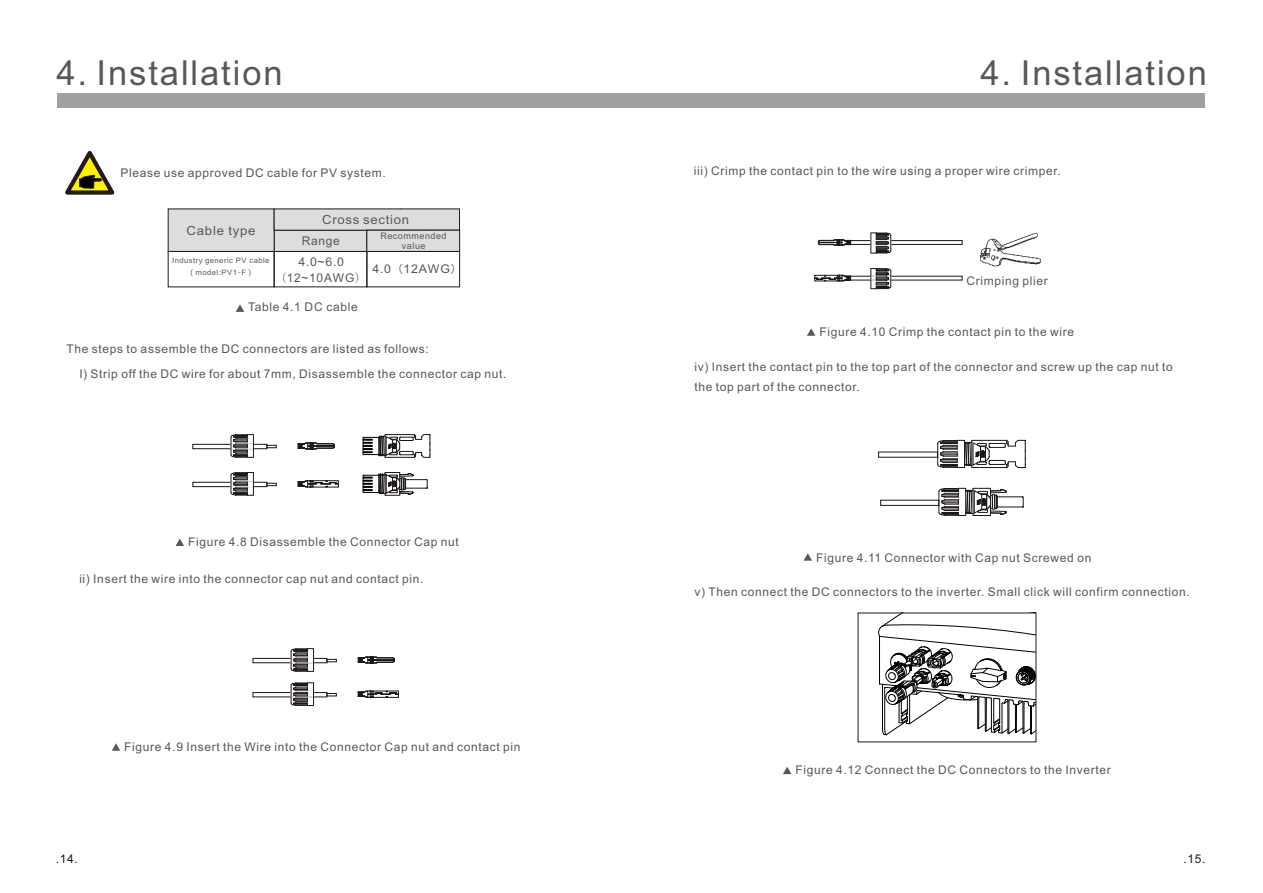
<style>
.page{position:relative;width:1263px;height:893px;background:#fff}
.page>*{position:absolute;margin:0;border:0;box-sizing:border-box;transform-origin:0 0}
.t1{font:34.5px "Arial";letter-spacing:.055em;color:#595857}
.t2{font:12.6px "Arial";letter-spacing:.055em;color:#595857;scale:1.04 1}
.t3{font:12.6px "Arial";letter-spacing:.055em;color:#595857;scale:1.05 1}
.t4{font:12px/24.5px "Arial";letter-spacing:.055em;color:#595857}
.t5{font:12px "Arial";color:#231916}
.t6{font:9px/10.1px "Arial";letter-spacing:.055em;color:#595857;text-align:center}
.t7{font:7.5px/12.5px "Arial";letter-spacing:.055em;color:#595857;text-align:center}
.s1{font-family:"MS Gothic"}
.s2{font-family:"Microsoft Ya Hei"}
.s3{font-family:"MS Mincho"}
</style>
<div class="page">
<div style="left:57px;top:93px;width:1147px;height:15px;background:#a0a0a1"></div>
<svg style="left:878px;top:615px;width:156px;height:120px"></svg>
<svg style="left:65px;top:151px;width:50px;height:44px"></svg>
<svg style="left:167px;top:208px;width:293px;height:80px"></svg>
<svg style="left:236px;top:304px;width:8px;height:8px"></svg>
<svg style="left:176px;top:539px;width:8px;height:7px"></svg>
<svg style="left:112px;top:743px;width:8px;height:8px"></svg>
<svg style="left:807px;top:328px;width:8px;height:8px"></svg>
<svg style="left:803px;top:553px;width:9px;height:8px"></svg>
<svg style="left:783px;top:767px;width:8px;height:7px"></svg>
<div style="left:192px;top:482px;width:75px;height:5px;border:1px solid #1c171a"></div>
<svg style="left:266px;top:483px;width:11px;height:3px"></svg>
<svg style="left:230px;top:472px;width:24px;height:24px"></svg>
<div style="left:192px;top:444px;width:75px;height:5px;border:1px solid #1c171a"></div>
<svg style="left:266px;top:445px;width:11px;height:3px"></svg>
<svg style="left:230px;top:434px;width:24px;height:24px"></svg>
<svg style="left:363px;top:434px;width:68px;height:24px"></svg>
<svg style="left:298px;top:480px;width:41px;height:8px"></svg>
<svg style="left:298px;top:442px;width:37px;height:8px"></svg>
<svg style="left:363px;top:472px;width:65px;height:24px"></svg>
<div style="left:252px;top:692px;width:75px;height:5px;border:1px solid #1c171a"></div>
<svg style="left:326px;top:693px;width:11px;height:3px"></svg>
<svg style="left:291px;top:682px;width:23px;height:24px"></svg>
<div style="left:252px;top:658px;width:75px;height:5px;border:1px solid #1c171a"></div>
<svg style="left:326px;top:659px;width:11px;height:3px"></svg>
<svg style="left:291px;top:648px;width:23px;height:24px"></svg>
<svg style="left:358px;top:690px;width:41px;height:8px"></svg>
<svg style="left:358px;top:656px;width:37px;height:8px"></svg>
<svg style="left:870px;top:268px;width:21px;height:22px"></svg>
<div style="left:850px;top:240px;width:112px;height:5px;border:1px solid #1c171a"></div>
<svg style="left:870px;top:233px;width:21px;height:21px"></svg>
<svg style="left:814px;top:275px;width:37px;height:7px"></svg>
<svg style="left:818px;top:239px;width:33px;height:7px"></svg>
<img style="left:981px;top:233px;width:60px;height:34px">
<svg style="left:938px;top:487px;width:86px;height:29px"></svg>
<div style="left:880px;top:500px;width:59px;height:6px;border:1px solid #1c171a"></div>
<svg style="left:937px;top:439px;width:89px;height:29px"></svg>
<h1 class="t1" style="left:56px;top:59px;width:228px">4. Installation</h1>
<h1 class="t1" style="left:980px;top:59px;width:228px">4. Installation</h1>
<p class="t4" style="left:120px;top:162px;width:267px">Please use approved DC cable for PV system.</p>
<p class="t2" style="left:322px;top:215px;width:85px">Cross section</p>
<p class="t4" style="left:302px;top:230px;width:40px">Range</p>
<p class="t3" style="left:187px;top:226px;width:67px">Cable type</p>
<p class="t6" style="left:380px;top:232px;width:68px">Recommended value</p>
<p class="t4" style="left:373px;top:258px;width:92px">4.0<span class="s1">（</span>12AWG<span class="s1">）</span></p>
<p class="t4" style="left:298px;top:251px;width:47px">4.0~6.0</p>
<p class="t7" style="left:172px;top:255px;width:99px">Industry generic PV cable<span class="s2">（</span>model:PV1<span class="s2">-</span>F<span class="s2">）</span></p>
<p class="t4" style="left:275px;top:266px;width:93px"><span class="s3">（</span>12~10AWG<span class="s3">）</span></p>
<p class="t4" style="left:248px;top:296px;width:111px">Table 4.1 DC cable</p>
<p class="t4" style="left:79px;top:338px;width:429px;text-indent:-13px">The steps to assemble the DC connectors are listed as follows:<br>I) Strip off the DC wire for about 7mm, Disassemble the connector cap nut.</p>
<p class="t4" style="left:188px;top:531px;width:272px">Figure 4.8 Disassemble the Connector Cap nut</p>
<p class="t4" style="left:79px;top:568px;width:346px">ii) Insert the wire into the connector cap nut and contact pin.</p>
<p class="t4" style="left:124px;top:735px;width:398px">Figure 4.9 Insert the Wire into the Connector Cap nut and contact pin</p>
<p class="t4" style="left:694px;top:160px;width:368px">iii) Crimp the contact pin to the wire using a proper wire crimper.</p>
<p class="t4" style="left:966px;top:270px;width:83px">Crimping plier</p>
<p class="t4" style="left:819px;top:321px;width:256px">Figure 4.10 Crimp the contact pin to the wire</p>
<p class="t4" style="left:694px;top:357px;width:480px;line-height:20.1px">iv) Insert the contact pin to the top part of the connector and screw up the cap nut to the top part of the connector.</p>
<p class="t4" style="left:816px;top:546px;width:277px">Figure 4.11 Connector with Cap nut Screwed on</p>
<p class="t4" style="left:694px;top:581px;width:497px">v) Then connect the DC connectors to the inverter. Small click will confirm connection.</p>
<p class="t4" style="left:795px;top:758px;width:317px">Figure 4.12 Connect the DC Connectors to the Inverter</p>
<p class="t5" style="left:56px;top:854px;width:24px">.14.</p>
<p class="t5" style="left:1183px;top:854px;width:24px">.15.</p>
</div>
